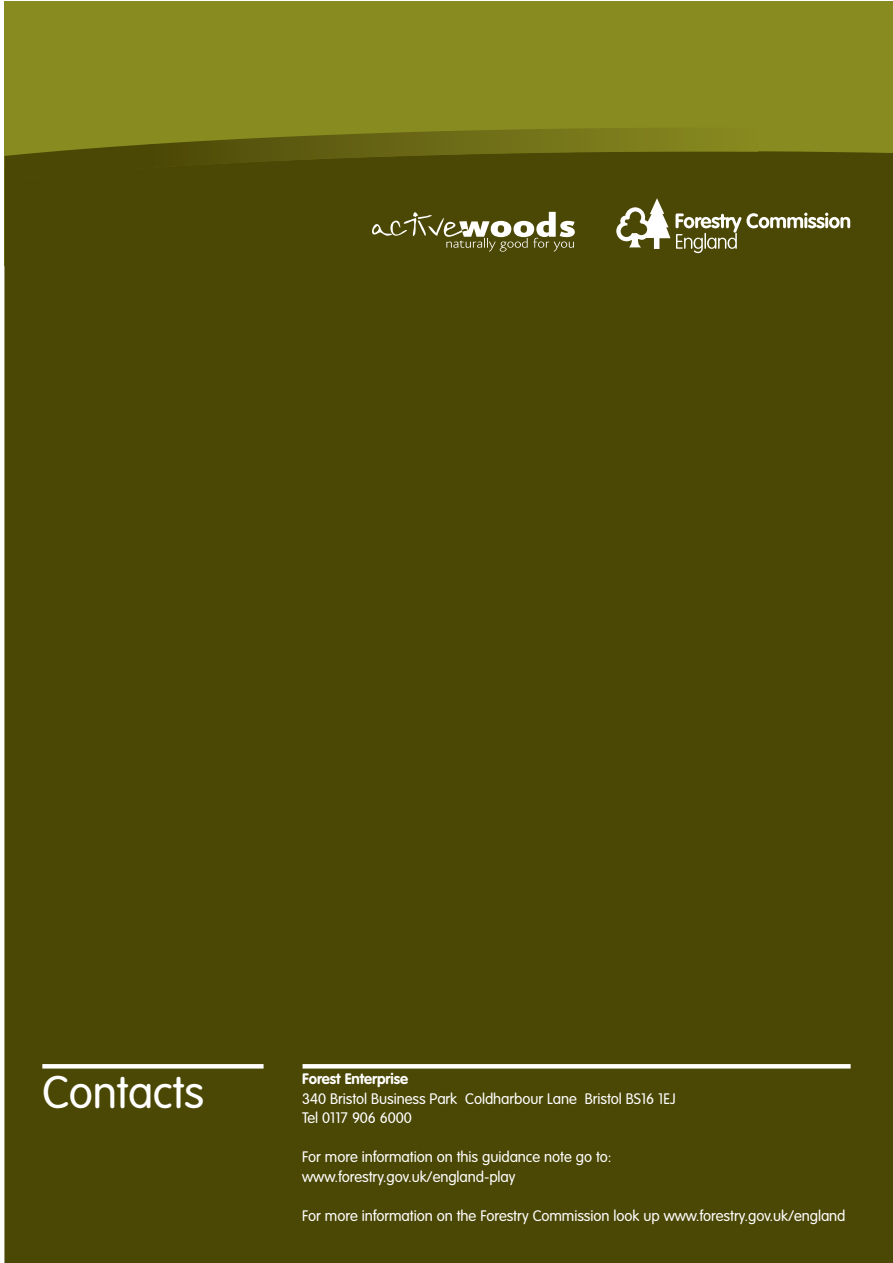
<style>
.page{position:relative;width:893px;height:1263px;background:#fff}
.page>*{position:absolute;margin:0;border:0;box-sizing:border-box;transform-origin:0 0}
.t1{font:300 45px "VAG Rounded";letter-spacing:-.005em;color:#fff}
.t2{font:300 15px "VAG Rounded";letter-spacing:-.005em;color:#fff}
.t3{font:700 15px "VAG Rounded";letter-spacing:-.005em;color:#fff}
</style>
<div class="page">
<div style="left:4px;top:1px;width:888px;height:264px;background:#888b1f"></div>
<div style="left:4px;top:146px;width:888px;height:1117px;background:#4b4705"></div>
<svg style="left:4px;top:144px;width:146px;height:36px;fill:#4b4705"></svg>
<svg style="left:285px;top:128px;width:373px;height:9px"></svg>
<div style="left:42px;top:1064px;width:221px;height:5px;background:#fff"></div>
<div style="left:302px;top:1064px;width:548px;height:5px;background:#fff"></div>
<svg style="left:616px;top:198px;width:234px;height:55px;background:#6f6c37"></svg>
<svg style="left:372px;top:212px;width:203px;height:40px;background:#74713f"></svg>
<p class="t1" style="left:42px;top:1073px;width:163px">Contacts</p>
<p class="t3" style="left:302px;top:1073px;width:107px">Forest Enterprise</p>
<p class="t2" style="left:302px;top:1112px;width:111px">Tel 0117 906 6000</p>
<p class="t2" style="left:302px;top:1092px;width:375px">340 Bristol Business Park Coldharbour Lane Bristol BS16 1EJ</p>
<p class="t2" style="left:302px;top:1151px;width:311px">For more information on this guidance note go to:</p>
<p class="t2" style="left:302px;top:1170px;width:215px">www.forestry.gov.uk/england-play</p>
<p class="t2" style="left:302px;top:1209px;width:545px">For more information on the Forestry Commission look up www.forestry.gov.uk/england</p>
</div>
